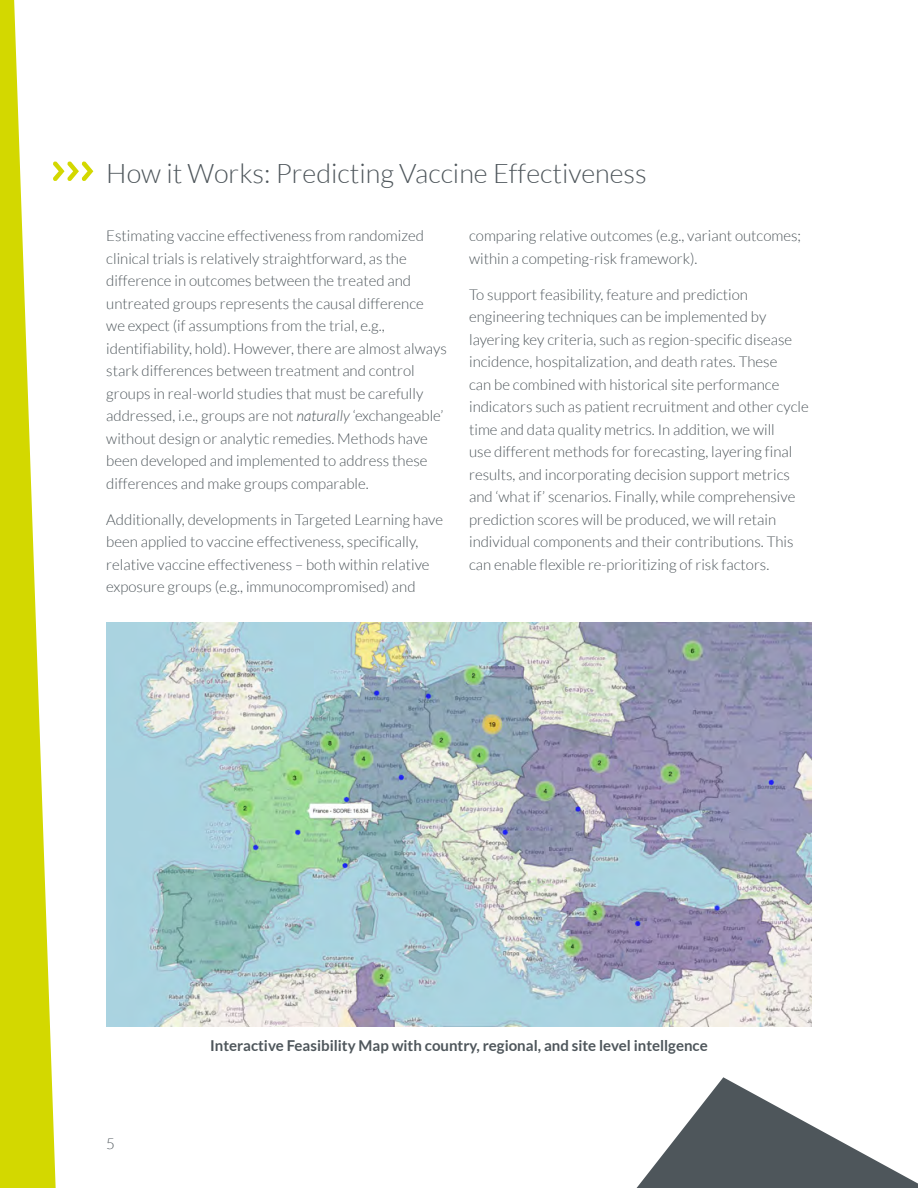
<style>
.page{position:relative;width:918px;height:1188px;background:#fff}
.page>*{position:absolute;margin:0;border:0;box-sizing:border-box;transform-origin:0 0}
.t1{font:300 27px "Lato";color:#4e565b}
.t2{font:300 15px/22.5px "Lato";color:#4e565b}
.t3{font:700 15px "Lato";color:#4e565b}
.s1{font-style:italic}
</style>
<div class="page">
<svg style="left:56px;top:161px;width:37px;height:20px"></svg>
<img style="left:106px;top:623px;width:706px;height:403px">
<svg style="left:0;top:0;width:56px;height:1188px;fill:#d3d800"></svg>
<svg style="left:636px;top:1077px;width:282px;height:111px;fill:#4e565b"></svg>
<h1 class="t1" style="left:106px;top:159px;width:542px">How it Works: Predicting Vaccine Effectiveness</h1>
<p class="t2" style="left:106px;top:225px;width:342px">Estimating vaccine effectiveness from randomized clinical trials is relatively straightforward, as the difference in outcomes between the treated and untreated groups represents the causal difference<br>we expect (if assumptions from the trial, e.g., identifiability, hold). However, there are almost always stark differences between treatment and control groups in real-world studies that must be carefully addressed, i.e., groups are not <span class="s1">naturally</span> ‘exchangeable’ without design or analytic remedies. Methods have been developed and implemented to address these differences and make groups comparable.</p>
<p class="t2" style="left:106px;top:508px;width:338px">Additionally, developments in Targeted Learning have been applied to vaccine effectiveness, specifically, relative vaccine effectiveness – both within relative exposure groups (e.g., immunocompromised) and</p>
<p class="t2" style="left:469px;top:225px;width:334px">comparing relative outcomes (e.g., variant outcomes; within a competing-risk framework).</p>
<p class="t2" style="left:469px;top:283px;width:341px">To support feasibility, feature and prediction engineering techniques can be implemented by layering key criteria, such as region-specific disease incidence, hospitalization, and death rates. These<br>can be combined with historical site performance indicators such as patient recruitment and other cycle time and data quality metrics. In addition, we will<br>use different methods for forecasting, layering final results, and incorporating decision support metrics and ‘what if’ scenarios. Finally, while comprehensive prediction scores will be produced, we will retain individual components and their contributions. This can enable flexible re-prioritizing of risk factors.</p>
<p class="t2" style="left:106px;top:1133px;width:10px">5</p>
<p class="t3" style="left:210px;top:1037px;width:499px">Interactive Feasibility Map with country, regional, and site level intellgence</p>
</div>
